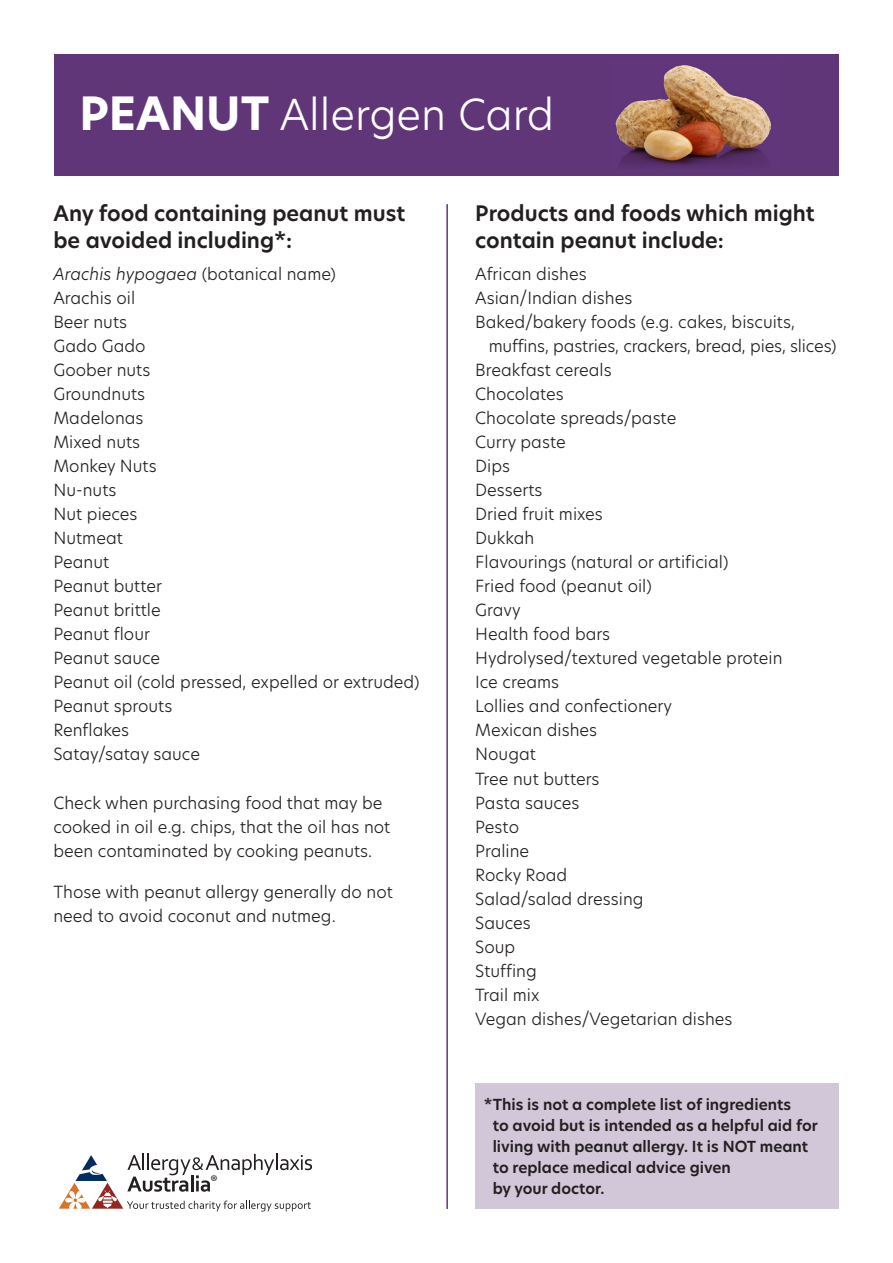
<style>
.page{position:relative;width:893px;height:1263px;background:#fff}
.page>*{position:absolute;margin:0;border:0;box-sizing:border-box;transform-origin:0 0}
.Page_heading_25_34{font:300 42px "Hero New";color:#fff}
.Body_copy{font:600 21px/27px "Hero New";color:#231f20}
.t1{font:17.1px "Myriad Pro";color:#231f20}
.Body_copy-2{font:300 16.5px/24px "Hero New";color:#231f20}
.Body_copy-3{font:600 15px/21px "Hero New";color:#231f20}
.s1{font-weight:700;font-size:45px}
.s2{font-style:italic}
</style>
<div class="page">
<div style="left:54px;top:54px;width:785px;height:122px;background:#613679"></div>
<hr style="left:446px;top:204px;width:2px;height:1005px;background:#613679">
<img style="left:615px;top:65px;width:156px;height:102px">
<svg style="left:59px;top:1154px;width:253px;height:57px"></svg>
<div style="left:475px;top:1083px;width:364px;height:126px;background:#d1c7d8"></div>
<p class="Page_heading_25_34" style="left:79px;top:86px;width:476px"><span class="s1">PEANUT</span> Allergen Card</p>
<p class="Body_copy" style="left:53px;top:200px;width:353px">Any food containing peanut must be avoided including*:</p>
<p class="Body_copy-2" style="left:53px;top:262px;width:368px"><span class="s2">Arachis hypogaea</span> (botanical name)<br>Arachis oil<br>Beer nuts<br>Gado Gado<br>Goober nuts<br>Groundnuts<br>Madelonas<br>Mixed nuts<br>Monkey Nuts<br>Nu-nuts<br>Nut pieces<br>Nutmeat<br>Peanut<br>Peanut butter<br>Peanut brittle<br>Peanut flour<br>Peanut sauce<br>Peanut oil (cold pressed, expelled or extruded)<br>Peanut sprouts<br>Renflakes<br>Satay/satay sauce</p>
<p class="Body_copy-2" style="left:53px;top:791px;width:338px">Check when purchasing food that may be cooked in oil e.g. chips, that the oil has not been contaminated by cooking peanuts.</p>
<p class="Body_copy-2" style="left:53px;top:880px;width:341px">Those with peanut allergy generally do not need to avoid coconut and nutmeg.</p>
<p class="t1" style="left:210px;top:1170px;width:9px">®</p>
<p class="Body_copy" style="left:475px;top:200px;width:341px">Products and foods which might contain peanut include:</p>
<p class="Body_copy-2" style="left:475px;top:262px;width:113px">African dishes</p>
<p class="Body_copy-2" style="left:475px;top:286px;width:159px">Asian/Indian dishes</p>
<p class="Body_copy-2" style="left:475px;top:310px;width:321px">Baked/bakery foods (e.g. cakes, biscuits,</p>
<p class="Body_copy-2" style="left:489px;top:334px;width:349px">muffins, pastries, crackers, bread, pies, slices)</p>
<p class="Body_copy-2" style="left:475px;top:358px;width:138px">Breakfast cereals</p>
<p class="Body_copy-2" style="left:475px;top:382px;width:90px">Chocolates</p>
<p class="Body_copy-2" style="left:475px;top:406px;width:203px">Chocolate spreads/paste</p>
<p class="Body_copy-2" style="left:475px;top:430px;width:92px">Curry paste</p>
<p class="Body_copy-2" style="left:475px;top:454px;width:36px">Dips</p>
<p class="Body_copy-2" style="left:475px;top:478px;width:69px">Desserts</p>
<p class="Body_copy-2" style="left:475px;top:502px;width:129px">Dried fruit mixes</p>
<p class="Body_copy-2" style="left:475px;top:526px;width:60px">Dukkah</p>
<p class="Body_copy-2" style="left:475px;top:550px;width:255px">Flavourings (natural or artificial)</p>
<p class="Body_copy-2" style="left:475px;top:574px;width:178px">Fried food (peanut oil)</p>
<p class="Body_copy-2" style="left:475px;top:598px;width:47px">Gravy</p>
<p class="Body_copy-2" style="left:475px;top:622px;width:137px">Health food bars</p>
<p class="Body_copy-2" style="left:475px;top:646px;width:309px">Hydrolysed/textured vegetable protein</p>
<p class="Body_copy-2" style="left:475px;top:670px;width:85px">Ice creams</p>
<p class="Body_copy-2" style="left:475px;top:694px;width:198px">Lollies and confectionery</p>
<p class="Body_copy-2" style="left:475px;top:718px;width:123px">Mexican dishes</p>
<p class="Body_copy-2" style="left:475px;top:742px;width:62px">Nougat</p>
<p class="Body_copy-2" style="left:475px;top:766px;width:126px">Tree nut butters</p>
<p class="Body_copy-2" style="left:475px;top:790px;width:106px">Pasta sauces</p>
<p class="Body_copy-2" style="left:475px;top:814px;width:45px">Pesto</p>
<p class="Body_copy-2" style="left:475px;top:838px;width:56px">Praline</p>
<p class="Body_copy-2" style="left:475px;top:862px;width:93px">Rocky Road</p>
<p class="Body_copy-2" style="left:475px;top:886px;width:170px">Salad/salad dressing</p>
<p class="Body_copy-2" style="left:475px;top:910px;width:57px">Sauces</p>
<p class="Body_copy-2" style="left:475px;top:934px;width:42px">Soup</p>
<p class="Body_copy-2" style="left:475px;top:958px;width:63px">Stuffing</p>
<p class="Body_copy-2" style="left:475px;top:982px;width:66px">Trail mix</p>
<p class="Body_copy-2" style="left:475px;top:1006px;width:259px">Vegan dishes/Vegetarian dishes</p>
<p class="Body_copy-3" style="left:493px;top:1094px;width:327px;text-indent:-9px">*This is not a complete list of ingredients<br>to avoid but is intended as a helpful aid for living with peanut allergy. It is NOT meant to replace medical advice given<br>by your doctor.</p>
</div>
